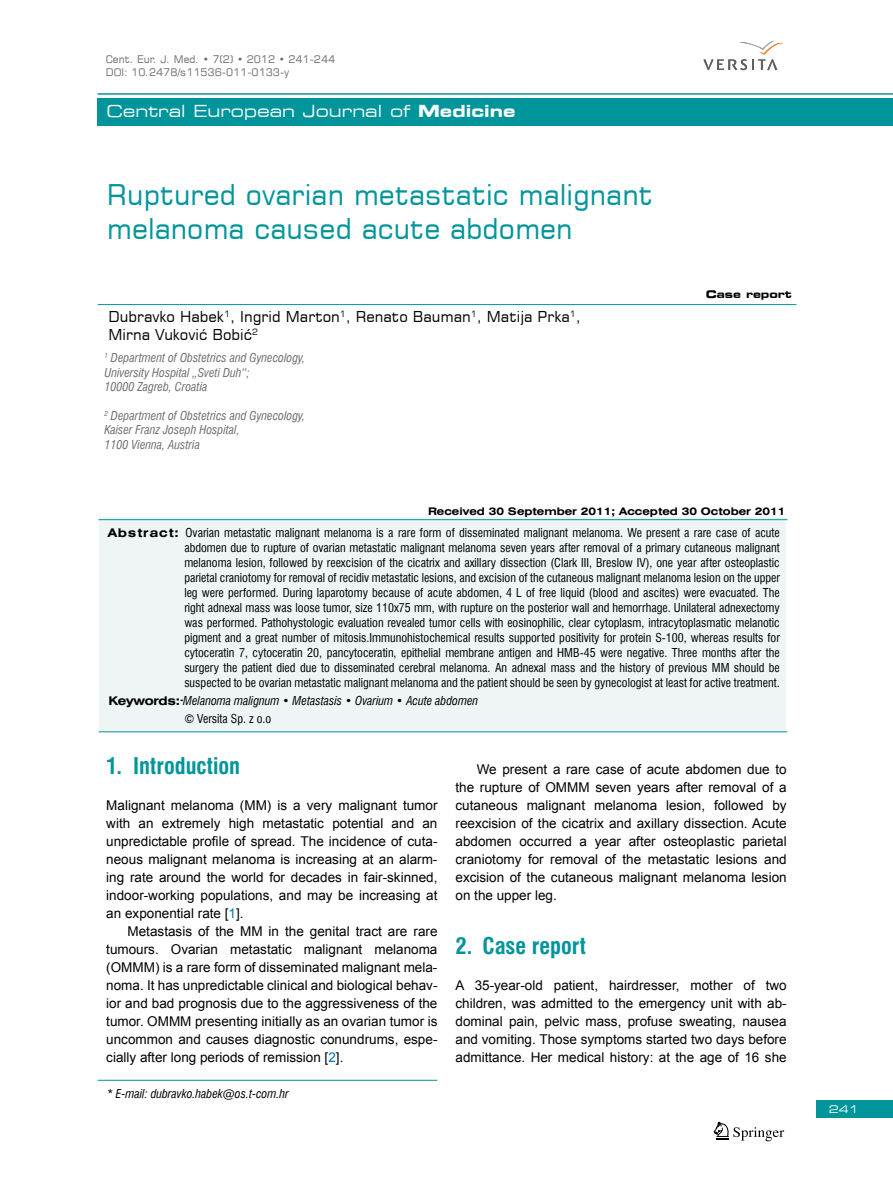
<style>
.page{position:relative;width:893px;height:1178px;background:#fff}
.page>*{position:absolute;margin:0;border:0;box-sizing:border-box;transform-origin:0 0}
.t1{font:28.5px/34.2px "Square 721 EU";color:#00959b}
.t2{font:700 22.5px "Swis 721 Cn EU";color:#00959b}
.t3{font:16.5px "Square 721 Ex EU";color:#fff}
.t4{font:15px/18px "Square 721 EU";color:#000}
.t5{font:13.5px/18px "Arial";color:#000;text-align:justify}
.t6{font:12px/15px "Swis 721 Cn EU";color:#000;text-align:justify}
.t7{font:italic 12px/14.4px "Swis 721 Cn EU";color:#6d6e71}
.t8{font:italic 12px "Swis 721 Cn EU";color:#000}
.t9{font:10.5px/12.6px "Square 721 EU";color:#6d6e71}
.t10{font:700 10.5px "Swis 721 Ex EU";color:#000}
.t11{font:700 10.5px "Square 721 Ex EU";color:#000}
.t12{font:10.5px "Square 721 Ex EU";color:#fff}
.s1{font-weight:700}
.s2{font-family:"Swis 721 Ex EU";font-weight:700}
.s3{font-family:"Swis 721 Ex EU";font-weight:700;font-style:normal}
.s4{color:#0074be}
</style>
<div class="page">
<div style="left:98px;top:98px;width:795px;height:28px;background:#00959b"></div>
<div style="left:816px;top:1100px;width:77px;height:17px;background:#00959b"></div>
<hr style="left:98px;top:1080px;width:339px;height:1px;background:#00959b">
<div style="left:99px;top:518px;width:686px;height:214px;background:#eff5f5"></div>
<hr style="left:98px;top:519px;width:689px;height:1px;background:#00959b">
<hr style="left:99px;top:731px;width:688px;height:1px;background:#00959b">
<hr style="left:98px;top:304px;width:698px;height:1px;background:#00959b">
<hr style="left:98px;top:94px;width:795px;height:1px;background:#00959b">
<svg style="left:713px;top:1122px;width:71px;height:19px"></svg>
<svg style="left:703px;top:41px;width:80px;height:29px"></svg>
<p class="t9" style="left:106px;top:53px;width:231px">Cent. Eur. J. Med. • 7(2) • 2012 • 241-244<br>DOI: 10.2478/s11536-011-0133-y</p>
<h3 class="t3" style="left:107px;top:102px;width:411px">Central European Journal of <span class="s1">Medicine</span></h3>
<h1 class="t1" style="left:107px;top:177px;width:548px">Ruptured ovarian metastatic malignant melanoma caused acute abdomen</h1>
<p class="t4" style="left:108px;top:307px;width:474px">Dubravko Habek<sup>1</sup>, Ingrid Marton<sup>1</sup>, Renato Bauman<sup>1</sup>, Matija Prka<sup>1</sup>,<br>Mirna Vuković Bobić<sup>2</sup></p>
<p class="t7" style="left:105px;top:351px;width:202px"><sup>1</sup> Department of Obstetrics and Gynecology,<br>University Hospital „Sveti Duh“;<br>10000 Zagreb, Croatia</p>
<p class="t7" style="left:105px;top:409px;width:202px"><sup>2</sup> Department of Obstetrics and Gynecology,<br>Kaiser Franz Joseph Hospital,<br>1100 Vienna, Austria</p>
<p class="t11" style="left:706px;top:288px;width:87px">Case report</p>
<p class="t10" style="left:428px;top:505px;width:359px">Received 30 September 2011; Accepted 30 October 2011</p>
<p class="t6" style="left:184px;top:525px;width:597px;text-indent:-77px"><span class="s2">Abstract:</span> Ovarian metastatic malignant melanoma is a rare form of disseminated malignant melanoma. We present a rare case of acute abdomen due to rupture of ovarian metastatic malignant melanoma seven years after removal of a primary cutaneous malignant melanoma lesion, followed by reexcision of the cicatrix and axillary dissection (Clark III, Breslow IV), one year after osteoplastic parietal craniotomy for removal of recidiv metastatic lesions, and excision of the cutaneous malignant melanoma lesion on the upper leg were performed. During laparotomy because of acute abdomen, 4 L of free liquid (blood and ascites) were evacuated. The right adnexal mass was loose tumor, size 110x75 mm, with rupture on the posterior wall and hemorrhage. Unilateral adnexectomy was performed. Pathohystologic evaluation revealed tumor cells with eosinophilic, clear cytoplasm, intracytoplasmatic melanotic pigment and a great number of mitosis.Immunohistochemical results supported positivity for protein S-100, whereas results for cytoceratin 7, cytoceratin 20, pancytoceratin, epithelial membrane antigen and HMB-45 were negative. Three months after the surgery the patient died due to disseminated cerebral melanoma. An adnexal mass and the history of previous MM should be suspected to be ovarian metastatic malignant melanoma and the patient should be seen by gynecologist at least for active treatment.</p>
<p class="t6" style="left:184px;top:711px;width:88px">© Versita Sp. z o.o</p>
<p class="t8" style="left:108px;top:693px;width:371px"><span class="s3">Keywords:</span> Melanoma malignum • Metastasis • Ovarium • Acute abdomen</p>
<h2 class="t2" style="left:106px;top:752px;width:135px">1. Introduction</h2>
<p class="t5" style="left:106px;top:796px;width:333px">Malignant melanoma (MM) is a very malignant tumor with an extremely high metastatic potential and an unpredictable profile of spread. The incidence of cuta&shy;neous malignant melanoma is increasing at an alarm&shy;ing rate around the world for decades in fair-skinned, indoor-working populations, and may be increasing at an exponential rate [<span class="s4">1</span>].</p>
<p class="t5" style="left:106px;top:922px;width:333px;text-indent:21px">Metastasis of the MM in the genital tract are rare tumours. Ovarian metastatic malignant melanoma (OMMM) is a rare form of disseminated malignant mela&shy;noma. It has unpredictable clinical and biological behav&shy;ior and bad prognosis due to the aggressiveness of the tumor. OMMM presenting initially as an ovarian tumor is uncommon and causes diagnostic conundrums, espe&shy;cially after long periods of remission [<span class="s4">2</span>].</p>
<p class="t8" style="left:107px;top:1086px;width:183px">* E-mail: dubravko.habek@os.t-com.hr</p>
<p class="t5" style="left:455px;top:760px;width:333px;text-indent:21px">We present a rare case of acute abdomen due to the rupture of OMMM seven years after removal of a cutaneous malignant melanoma lesion, followed by reexcision of the cicatrix and axillary dissection. Acute abdomen occurred a year after osteoplastic parietal craniotomy for removal of the metastatic lesions and excision of the cutaneous malignant melanoma lesion on the upper leg.</p>
<h2 class="t2" style="left:455px;top:932px;width:132px">2. Case report</h2>
<p class="t5" style="left:455px;top:976px;width:333px">A 35-year-old patient, hairdresser, mother of two children, was admitted to the emergency unit with ab&shy;dominal pain, pelvic mass, profuse sweating, nausea and vomiting. Those symptoms started two days before admittance. Her medical history: at the age of 16 she</p>
<p class="t12" style="left:829px;top:1102px;width:31px">241</p>
</div>
